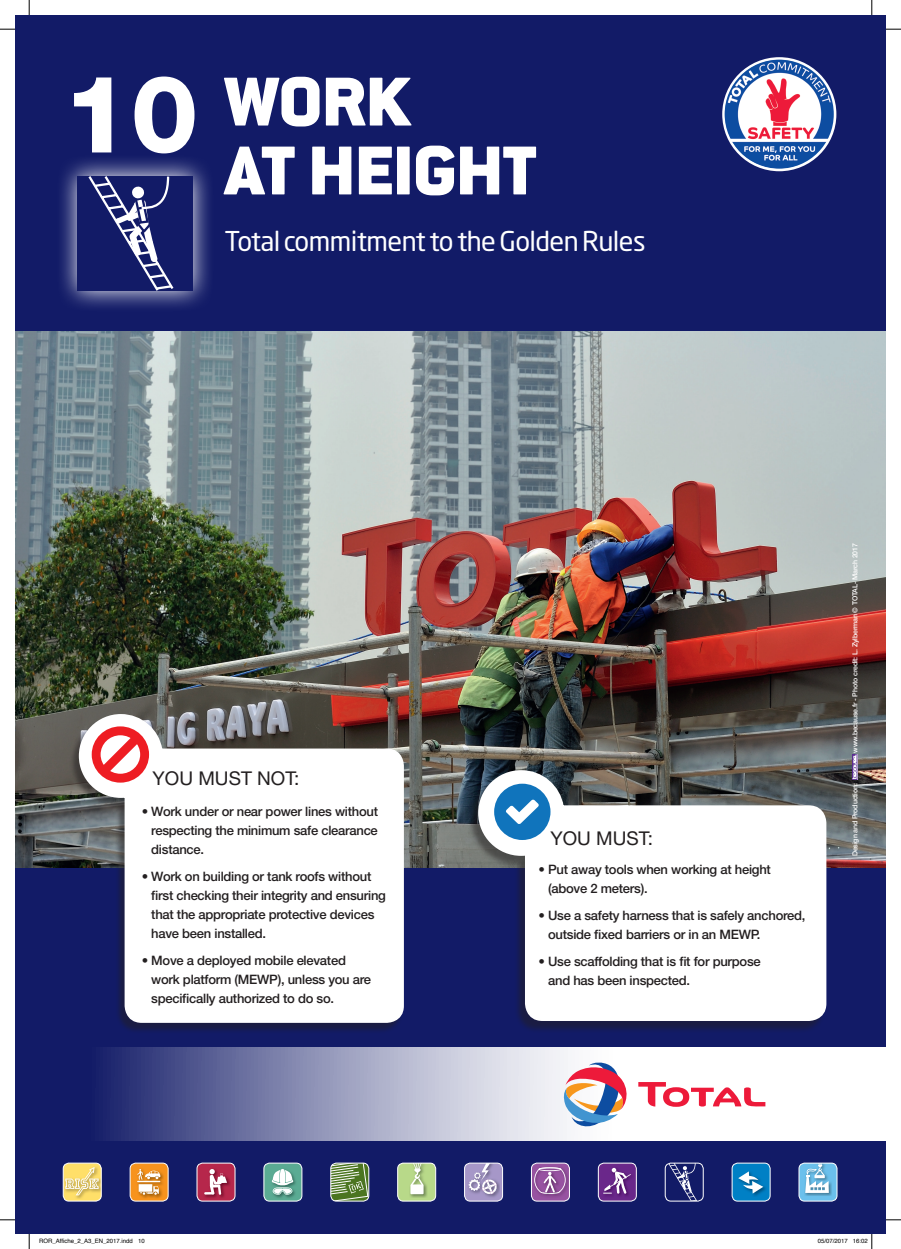
<style>
.page{position:relative;width:901px;height:1249px;background:#fff}
.page>*{position:absolute;margin:0;border:0;box-sizing:border-box;transform-origin:0 0}
.t1{font:800 107.6px "Helvetica Neue LT Std";color:#fff}
.t2{font:900 75.8px/68.9px "Conduit ITC Std";color:#fff}
.t3{font:27px "Neo Sans Pro";letter-spacing:-.02em;color:#fff}
.t4{font:19px "Helvetica Neue LT Std";color:#231f20}
.t5{font:500 13px/19px "Helvetica Neue LT Std";letter-spacing:-.02em;color:#231f20}
.t6{font:500 7px "Helvetica Neue LT Std";letter-spacing:-.02em;color:#fff}
.t7{font:6px "Helvetica";color:#000}
</style>
<div class="page">
<div style="left:15px;top:15px;width:870px;height:1219px;background:#121b67"></div>
<svg style="left:63px;top:1163px;width:38px;height:38px"></svg>
<div style="left:63px;top:1163px;width:39px;height:39px;border:1px solid #fff;border-radius:6px"></div>
<svg style="left:130px;top:1163px;width:38px;height:38px"></svg>
<div style="left:130px;top:1163px;width:38px;height:39px;border:1px solid #fff;border-radius:6px"></div>
<svg style="left:198px;top:1163px;width:37px;height:38px"></svg>
<div style="left:196px;top:1163px;width:39px;height:39px;border:1px solid #fff;border-radius:6px"></div>
<svg style="left:264px;top:1163px;width:38px;height:38px"></svg>
<div style="left:263px;top:1163px;width:39px;height:39px;border:1px solid #fff;border-radius:6px"></div>
<svg style="left:331px;top:1163px;width:37px;height:38px"></svg>
<div style="left:330px;top:1163px;width:39px;height:39px;border:1px solid #fff;border-radius:6px"></div>
<svg style="left:397px;top:1163px;width:38px;height:38px"></svg>
<div style="left:397px;top:1163px;width:39px;height:39px;border:1px solid #fff;border-radius:6px"></div>
<svg style="left:464px;top:1163px;width:38px;height:37px"></svg>
<div style="left:464px;top:1163px;width:39px;height:39px;border:1px solid #fff;border-radius:6px"></div>
<svg style="left:531px;top:1163px;width:38px;height:38px"></svg>
<div style="left:531px;top:1163px;width:38px;height:39px;border:1px solid #fff;border-radius:6px"></div>
<svg style="left:599px;top:1163px;width:37px;height:38px"></svg>
<div style="left:597px;top:1163px;width:39px;height:39px;border:1px solid #fff;border-radius:6px"></div>
<svg style="left:666px;top:1163px;width:37px;height:38px"></svg>
<div style="left:664px;top:1163px;width:39px;height:39px;border:1px solid #fff;border-radius:6px"></div>
<svg style="left:733px;top:1163px;width:36px;height:38px"></svg>
<div style="left:731px;top:1163px;width:39px;height:39px;border:1px solid #fff;border-radius:6px"></div>
<svg style="left:800px;top:1163px;width:36px;height:38px"></svg>
<div style="left:798px;top:1163px;width:39px;height:39px;border:1px solid #fff;border-radius:6px"></div>
<svg style="left:722px;top:57px;width:114px;height:114px"></svg>
<img style="left:724px;top:60px;width:109px;height:109px;border-radius:55px">
<svg style="left:106px;top:1048px;width:779px;height:93px;background:#b7bad0"></svg>
<svg style="left:638px;top:1082px;width:127px;height:25px;background:#f8a8b4"></svg>
<svg style="left:563px;top:1061px;width:67px;height:70px;background:#c7afbc"></svg>
<img style="left:15px;top:332px;width:870px;height:535px">
<svg style="left:61px;top:159px;width:148px;height:148px"></svg>
<div style="left:77px;top:176px;width:115px;height:115px;background:#121b67"></div>
<svg style="left:86px;top:174px;width:89px;height:119px"></svg>
<div style="left:69px;top:716px;width:334px;height:318px;background:#231f20;opacity:.5"></div>
<svg style="left:78px;top:713px;width:326px;height:311px;background:#d7d6dc"></svg>
<svg style="left:89px;top:723px;width:63px;height:63px;background:#f69ea0"></svg>
<div style="left:467px;top:772px;width:358px;height:261px;background:#231f20;opacity:.5"></div>
<svg style="left:477px;top:769px;width:350px;height:253px;background:#d1d3d9"></svg>
<div style="left:494px;top:784px;width:56px;height:56px;background:#1074bc;border-radius:50%"></div>
<svg style="left:506px;top:799px;width:33px;height:25px"></svg>
<img style="left:851px;top:754px;width:6px;height:26px">
<svg style="left:0;top:29px;width:15px;height:1px"></svg>
<svg style="left:885px;top:29px;width:15px;height:1px"></svg>
<svg style="left:0;top:1219px;width:15px;height:2px"></svg>
<svg style="left:885px;top:1219px;width:15px;height:2px"></svg>
<svg style="left:29px;top:0;width:1px;height:15px"></svg>
<svg style="left:29px;top:1234px;width:1px;height:15px"></svg>
<svg style="left:871px;top:0;width:1px;height:15px"></svg>
<svg style="left:871px;top:1234px;width:1px;height:15px"></svg>
<p class="t1" style="left:63px;top:50px;width:137px">10</p>
<p class="t2" style="left:224px;top:68px;width:313px">WORK<br>AT HEIGHT</p>
<p class="t3" style="left:224px;top:225px;width:422px">Total commitment to the Golden Rules</p>
<p class="t4" style="left:152px;top:767px;width:148px">YOU MUST NOT:</p>
<p class="t5" style="left:151px;top:802px;width:228px;text-align:justify;text-indent:-10px">• Work under or near power lines without respecting the minimum safe clearance distance.</p>
<p class="t5" style="left:151px;top:866px;width:236px;text-indent:-10px">• Work on building or tank roofs without first checking their integrity and ensuring that the appropriate protective devices have been installed.</p>
<p class="t5" style="left:151px;top:950px;width:221px;text-indent:-10px">• Move a deployed mobile elevated work platform (MEWP), unless you are specifically authorized to do so.</p>
<p class="t4" style="left:550px;top:827px;width:104px">YOU MUST:</p>
<p class="t5" style="left:548px;top:860px;width:224px;text-indent:-10px">• Put away tools when working at height (above 2 meters).</p>
<p class="t5" style="left:548px;top:906px;width:259px;text-indent:-10px">• Use a safety harness that is safely anchored, outside fixed barriers or in an MEWP.</p>
<p class="t5" style="left:548px;top:952px;width:214px;text-indent:-10px">• Use scaffolding that is fit for purpose and has been inspected.</p>
<p class="t6" style="left:850px;top:753px;width:211px;rotate:-90deg">www.because.fr - Photo credit: L. Zylberman © TOTAL- March 2017</p>
<p class="t6" style="left:850px;top:856px;width:75px;rotate:-90deg">Design and Production:</p>
<p class="t7" style="left:39px;top:1236px;width:107px">ROR_Affiche_2_A3_EN_2017.indd 10</p>
<p class="t7" style="left:817px;top:1236px;width:52px">05/07/2017 16:02</p>
</div>
